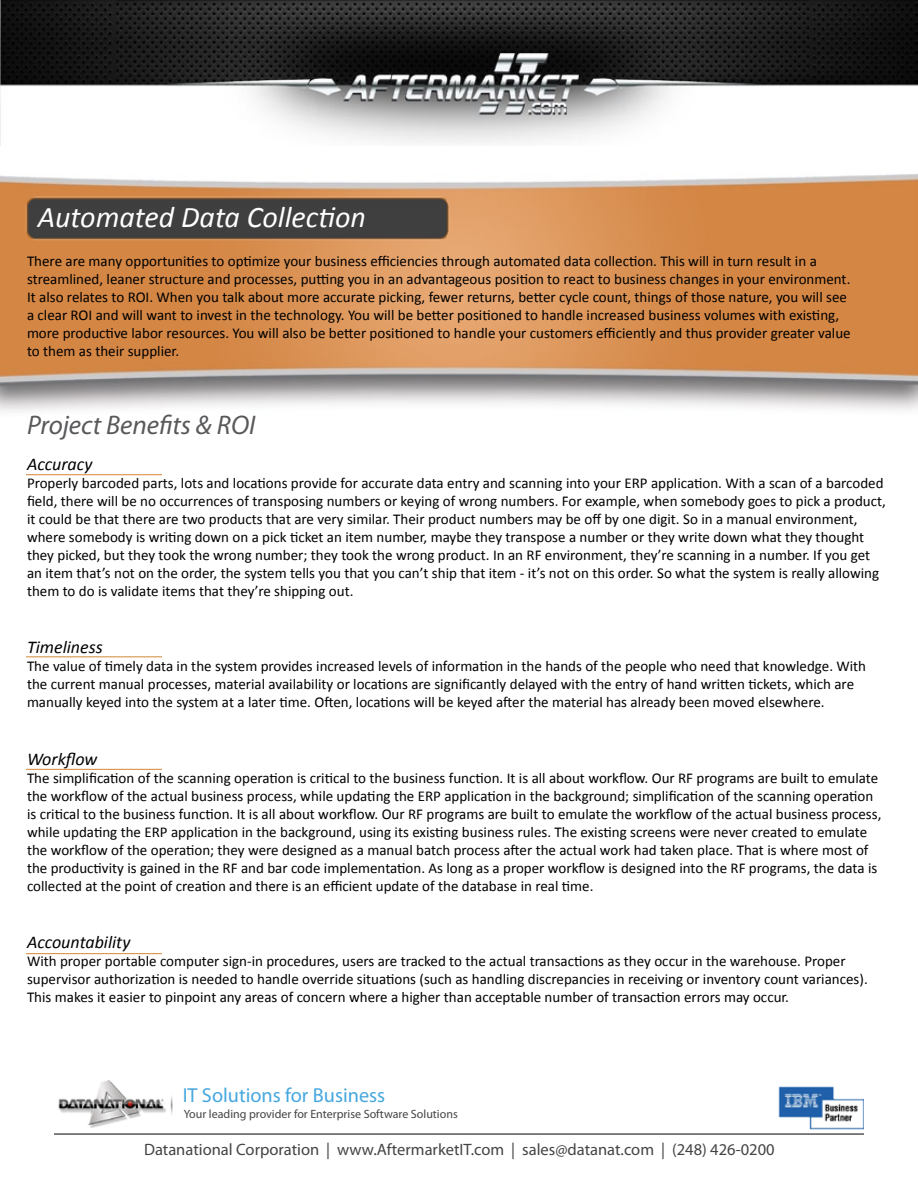
<style>
.page{position:relative;width:918px;height:1188px;background:#fff}
.page>*{position:absolute;margin:0;border:0;box-sizing:border-box;transform-origin:0 0}
.t1{font:italic 30px "Calibri";color:#fff}
.t2{font:italic 27px "Myriad Pro";color:#58595b}
.t3{font:20.25px "Myriad Pro";color:#46a7de}
.t4{font:italic 18px "Calibri";color:#000}
.t5{font:16.5px "Myriad Pro";color:#444}
.t6{font:15px/18px "Calibri";color:#000}
.t7{font:12px "Myriad Pro";color:#444}
</style>
<div class="page">
<img style="left:0;top:0;width:918px;height:145px">
<img style="left:0;top:174px;width:918px;height:238px">
<img style="left:20px;top:192px;width:433px;height:51px">
<hr style="left:26px;top:953px;width:136px;height:1px;background:#d48734">
<img style="left:778px;top:1086px;width:86px;height:43px">
<hr style="left:54px;top:1134px;width:810px;height:1px;background:#000">
<img style="left:58px;top:1080px;width:115px;height:48px">
<hr style="left:26px;top:769px;width:136px;height:1px;background:#d48734">
<hr style="left:26px;top:656px;width:136px;height:1px;background:#d48734">
<hr style="left:26px;top:474px;width:136px;height:1px;background:#d48734">
<h1 class="t1" style="left:38px;top:198px;width:330px">Automated Data Collection</h1>
<p class="t6" style="left:27px;top:252px;width:825px">There are many opportunities to optimize your business efficiencies through automated data collection. This will in turn result in a streamlined, leaner structure and processes, putting you in an advantageous position to react to business changes in your environment.<br>It also relates to ROI. When you talk about more accurate picking, fewer returns, better cycle count, things of those nature, you will see a clear ROI and will want to invest in the technology. You will be better positioned to handle increased business volumes with existing, more productive labor resources. You will also be better positioned to handle your customers efficiently and thus provider greater value to them as their supplier.</p>
<h2 class="t2" style="left:27px;top:409px;width:230px">Project Benefits &amp; ROI</h2>
<p class="t4" style="left:27px;top:452px;width:67px">Accuracy</p>
<p class="t6" style="left:27px;top:473px;width:860px">Properly barcoded parts, lots and locations provide for accurate data entry and scanning into your ERP application. With a scan of a barcoded field, there will be no occurrences of transposing numbers or keying of wrong numbers. For example, when somebody goes to pick a product, it could be that there are two products that are very similar. Their product numbers may be off by one digit. So in a manual environment, where somebody is writing down on a pick ticket an item number, maybe they transpose a number or they write down what they thought they picked, but they took the wrong number; they took the wrong product. In an RF environment, they’re scanning in a number. If you get an item that’s not on the order, the system tells you that you can’t ship that item - it’s not on this order. So what the system is really allowing them to do is validate items that they’re shipping out.</p>
<p class="t4" style="left:27px;top:636px;width:77px">Timeliness</p>
<p class="t6" style="left:27px;top:656px;width:841px">The value of timely data in the system provides increased levels of information in the hands of the people who need that knowledge. With the current manual processes, material availability or locations are significantly delayed with the entry of hand written tickets, which are manually keyed into the system at a later time. Often, locations will be keyed after the material has already been moved elsewhere.</p>
<p class="t4" style="left:27px;top:748px;width:72px">Workflow</p>
<p class="t6" style="left:27px;top:768px;width:856px">The simplification of the scanning operation is critical to the business function. It is all about workflow. Our RF programs are built to emulate the workflow of the actual business process, while updating the ERP application in the background; simplification of the scanning operation is critical to the business function. It is all about workflow. Our RF programs are built to emulate the workflow of the actual business process, while updating the ERP application in the background, using its existing business rules. The existing screens were never created to emulate the workflow of the operation; they were designed as a manual batch process after the actual work had taken place. That is where most of the productivity is gained in the RF and bar code implementation. As long as a proper workflow is designed into the RF programs, the data is collected at the point of creation and there is an efficient update of the database in real time.</p>
<p class="t4" style="left:27px;top:931px;width:105px">Accountability</p>
<p class="t6" style="left:27px;top:952px;width:842px">With proper portable computer sign-in procedures, users are tracked to the actual transactions as they occur in the warehouse. Proper supervisor authorization is needed to handle override situations (such as handling discrepancies in receiving or inventory count variances).<br>This makes it easier to pinpoint any areas of concern where a higher than acceptable number of transaction errors may occur.</p>
<h3 class="t3" style="left:183px;top:1082px;width:204px">IT Solutions for Business</h3>
<p class="t7" style="left:184px;top:1107px;width:276px">Your leading provider for Enterprise Software Solutions</p>
<p class="t5" style="left:144px;top:1139px;width:632px">Datanational Corporation | www.AftermarketIT.com | sales@datanat.com | (248) 426-0200</p>
</div>
